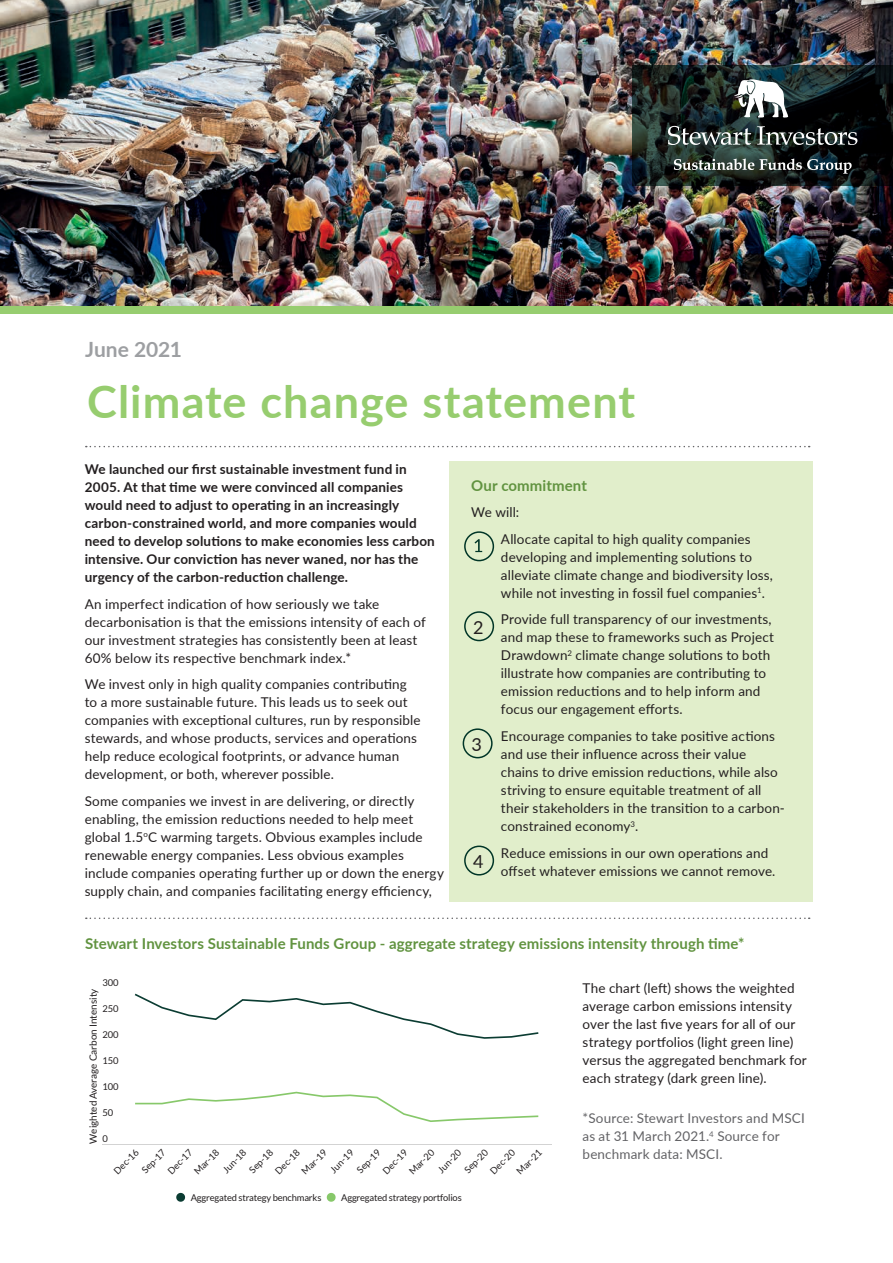
<style>
.page{position:relative;width:893px;height:1263px;background:#fff}
.page>*{position:absolute;margin:0;border:0;box-sizing:border-box;transform-origin:0 0}
.t1{font:700 45px "Lato";letter-spacing:.025em;color:#97cd6f}
.t2{font:700 21px "Lato";color:#9d9fa2}
.t3{font:18px "Lato";color:#231f20}
.t4{font:700 15px "Lato";letter-spacing:.005em;color:#619340}
.t5{font:13.5px/18px "Lato";letter-spacing:.01em;color:#231f20}
.t6{font:700 13.5px/18px "Lato";letter-spacing:.01em;color:#231f20}
.t7{font:13.5px/18px "Lato";letter-spacing:.01em;color:#636366}
.t8{font:9.9px "Lato";color:#231f20}
.t9{font:9.3px "Lato";letter-spacing:-.02em;color:#231f20}
</style>
<div class="page">
<img style="left:0;top:0;width:893px;height:306px">
<div style="left:0;top:306px;width:893px;height:8px;background:#97cd6f"></div>
<svg style="left:632px;top:65px;width:261px;height:121px"></svg>
<svg style="left:668px;top:126px;width:83px;height:19px"></svg>
<svg style="left:757px;top:126px;width:100px;height:19px"></svg>
<svg style="left:674px;top:158px;width:178px;height:16px"></svg>
<svg style="left:734px;top:79px;width:54px;height:39px"></svg>
<hr style="left:102px;top:1144px;width:450px;height:1px;background:#d3d3d3">
<svg style="left:134px;top:993px;width:405px;height:46px"></svg>
<svg style="left:135px;top:1091px;width:404px;height:31px"></svg>
<svg style="left:176px;top:1193px;width:9px;height:9px"></svg>
<svg style="left:327px;top:1193px;width:9px;height:9px"></svg>
<svg style="left:86px;top:917px;width:724px;height:2px"></svg>
<div style="left:450px;top:461px;width:363px;height:440px;background:#e1eecb"></div>
<svg style="left:475px;top:539px;width:7px;height:13px"></svg>
<div style="left:464px;top:531px;width:30px;height:30px;border:2px solid #003527;border-radius:50%"></div>
<div style="left:464px;top:611px;width:30px;height:30px;border:2px solid #003527;border-radius:50%"></div>
<div style="left:463px;top:728px;width:30px;height:30px;border:2px solid #003527;border-radius:50%"></div>
<div style="left:464px;top:845px;width:30px;height:30px;border:2px solid #003527;border-radius:50%"></div>
<svg style="left:86px;top:446px;width:724px;height:1px"></svg>
<h2 class="t2" style="left:85px;top:334px;width:99px">June 2021</h2>
<h1 class="t1" style="left:87px;top:369px;width:550px">Climate change statement</h1>
<p class="t6" style="left:85px;top:460px;width:352px">We launched our first sustainable investment fund in 2005. At that time we were convinced all companies would need to adjust to operating in an increasingly carbon-constrained world, and more companies would need to develop solutions to make economies less carbon intensive. Our conviction has never waned, nor has the urgency of the carbon-reduction challenge.</p>
<p class="t5" style="left:85px;top:594px;width:343px">An imperfect indication of how seriously we take decarbonisation is that the emissions intensity of each of our investment strategies has consistently been at least 60% below its respective benchmark index.*</p>
<p class="t5" style="left:85px;top:675px;width:337px">We invest only in high quality companies contributing to a more sustainable future. This leads us to seek out companies with exceptional cultures, run by responsible stewards, and whose products, services and operations help reduce ecological footprints, or advance human development, or both, wherever possible.</p>
<p class="t5" style="left:85px;top:791px;width:361px">Some companies we invest in are delivering, or directly enabling, the emission reductions needed to help meet global 1.5<sup>o</sup>C warming targets. Obvious examples include renewable energy companies. Less obvious examples include companies operating further up or down the energy supply chain, and companies facilitating energy efficiency,</p>
<p class="t4" style="left:471px;top:474px;width:117px">Our commitment</p>
<p class="t5" style="left:501px;top:499px;width:251px;line-height:26.5px;text-indent:-30px">We will:<br>Allocate capital to high quality companies</p>
<p class="t5" style="left:501px;top:547px;width:273px">developing and implementing solutions to alleviate climate change and biodiversity loss, while not investing in fossil fuel companies<sup>1</sup>.</p>
<p class="t5" style="left:501px;top:610px;width:275px">Provide full transparency of our investments, and map these to frameworks such as Project Drawdown<sup>2</sup> climate change solutions to both illustrate how companies are contributing to emission reductions and to help inform and focus our engagement efforts.</p>
<p class="t5" style="left:501px;top:726px;width:285px">Encourage companies to take positive actions and use their influence across their value chains to drive emission reductions, while also striving to ensure equitable treatment of all their stakeholders in the transition to a carbon&shy;constrained economy<sup>3</sup>.</p>
<p class="t5" style="left:501px;top:843px;width:276px">Reduce emissions in our own operations and offset whatever emissions we cannot remove.</p>
<h3 class="t3" style="left:473px;top:614px;width:12px">2</h3>
<h3 class="t3" style="left:472px;top:731px;width:12px">3</h3>
<h3 class="t3" style="left:473px;top:848px;width:12px">4</h3>
<p class="t4" style="left:85px;top:932px;width:661px">Stewart Investors Sustainable Funds Group - aggregate strategy emissions intensity through time*</p>
<p class="t9" style="left:102px;top:977px;width:18px">300</p>
<p class="t8" style="left:88px;top:1144px;width:157px;rotate:-90deg">Weighted Average Carbon Intensity</p>
<p class="t9" style="left:102px;top:1003px;width:18px">250</p>
<p class="t9" style="left:102px;top:1029px;width:18px">200</p>
<p class="t9" style="left:102px;top:1055px;width:18px">150</p>
<p class="t9" style="left:102px;top:1081px;width:18px">100</p>
<p class="t9" style="left:102px;top:1107px;width:12px">50</p>
<p class="t9" style="left:102px;top:1133px;width:7px">0</p>
<p class="t9" style="left:112px;top:1169px;width:32px;rotate:-45deg">Dec-16</p>
<p class="t9" style="left:140px;top:1168px;width:31px;rotate:-45deg">Sep-17</p>
<p class="t9" style="left:166px;top:1169px;width:32px;rotate:-45deg">Dec-17</p>
<p class="t9" style="left:192px;top:1169px;width:33px;rotate:-45deg">Mar-18</p>
<p class="t9" style="left:221px;top:1167px;width:30px;rotate:-45deg">Jun-18</p>
<p class="t9" style="left:247px;top:1168px;width:31px;rotate:-45deg">Sep-18</p>
<p class="t9" style="left:273px;top:1169px;width:32px;rotate:-45deg">Dec-18</p>
<p class="t9" style="left:300px;top:1169px;width:33px;rotate:-45deg">Mar-19</p>
<p class="t9" style="left:328px;top:1167px;width:30px;rotate:-45deg">Jun-19</p>
<p class="t9" style="left:355px;top:1168px;width:31px;rotate:-45deg">Sep-19</p>
<p class="t9" style="left:381px;top:1169px;width:32px;rotate:-45deg">Dec-19</p>
<p class="t9" style="left:407px;top:1169px;width:33px;rotate:-45deg">Mar-20</p>
<p class="t9" style="left:436px;top:1167px;width:30px;rotate:-45deg">Jun-20</p>
<p class="t9" style="left:462px;top:1168px;width:31px;rotate:-45deg">Sep-20</p>
<p class="t9" style="left:488px;top:1169px;width:32px;rotate:-45deg">Dec-20</p>
<p class="t9" style="left:515px;top:1169px;width:33px;rotate:-45deg">Mar-21</p>
<p class="t9" style="left:191px;top:1192px;width:132px">Aggregated strategy benchmarks</p>
<p class="t9" style="left:341px;top:1192px;width:122px">Aggregated strategy portfolios</p>
<p class="t5" style="left:583px;top:979px;width:226px">The chart (left) shows the weighted average carbon emissions intensity over the last five years for all of our strategy portfolios (light green line) versus the aggregated benchmark for each strategy (dark green line).</p>
<p class="t7" style="left:583px;top:1108px;width:224px">*Source: Stewart Investors and MSCI as at 31 March 2021.<sup>4</sup> Source for benchmark data: MSCI.</p>
</div>
